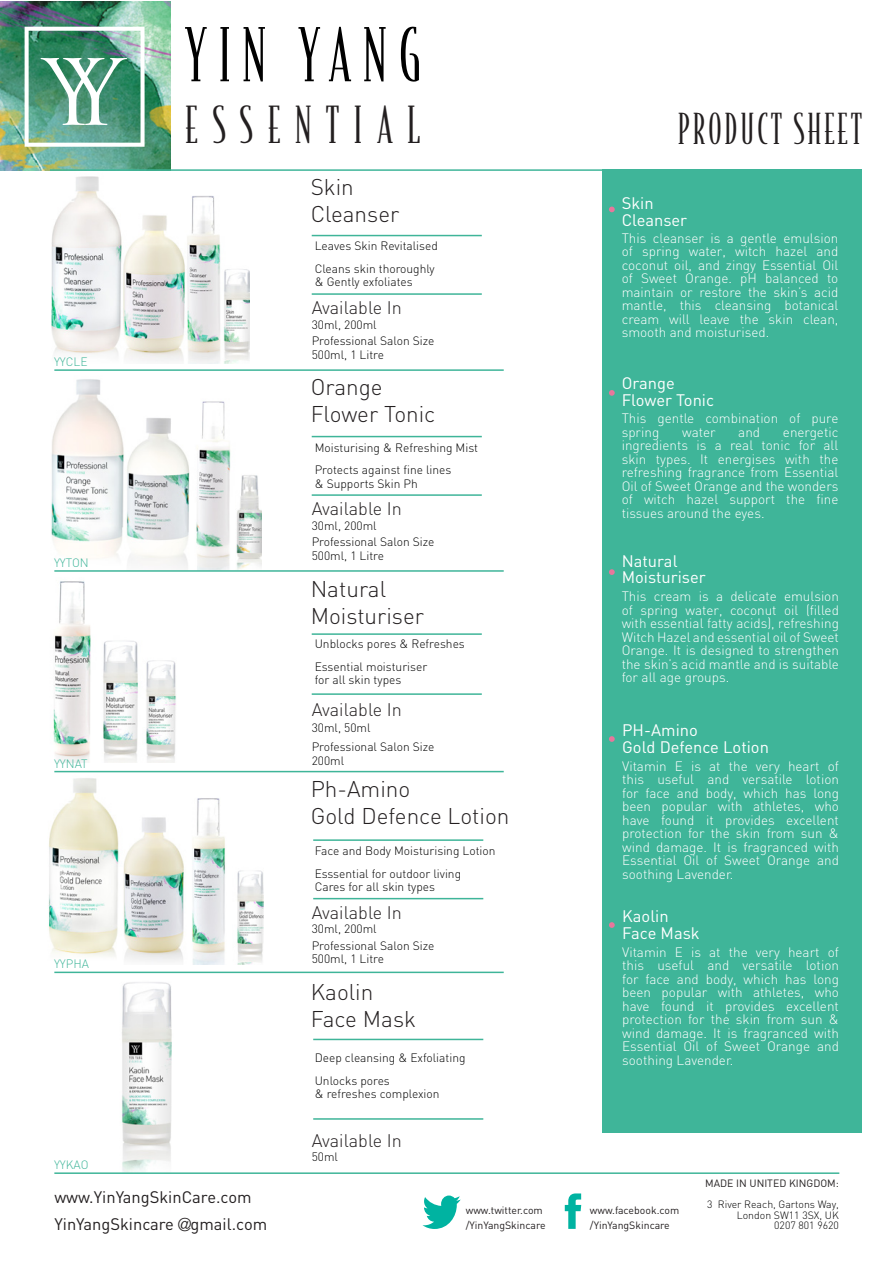
<style>
.page{position:relative;width:893px;height:1263px;background:#fff}
.page>*{position:absolute;margin:0;border:0;box-sizing:border-box;transform-origin:0 0}
.t1{font:300 48.45px "Bodega Serif";letter-spacing:.305em;color:#231f20}
.t2{font:300 40.5px "Bodega Serif";letter-spacing:.075em;color:#231f20}
.t3{font:300 22.5px/27px "DIN";color:#231f20}
.t4{font:300 18px "DIN";color:#231f20}
.t5{font:300 18px "Helvetica Neue";color:#231f20}
.t6{font:16.5px/16.5px "DIN";color:#fff}
.t7{font:16.5px/27px "DIN";color:#231f20}
.t8{font:300 13.5px/13.5px "DIN";color:#fff;text-align:justify}
.t9{font:300 12px/22.5px "DIN";color:#000}
.t10{font:300 12px "DIN";color:#3fb599}
.t11{font:10.5px/15px "DIN";color:#231f20}
.t12{font:300 10.5px/10.5px "DIN";color:#000;text-align:right}
</style>
<div class="page">
<img style="left:53px;top:581px;width:123px;height:182px">
<img style="left:48px;top:770px;width:215px;height:194px">
<img style="left:51px;top:379px;width:211px;height:191px">
<img style="left:51px;top:162px;width:198px;height:201px">
<img style="left:121px;top:982px;width:51px;height:190px">
<img style="left:0;top:1px;width:170px;height:170px">
<div style="left:602px;top:169px;width:260px;height:964px;background:#3fb599"></div>
<hr style="left:50px;top:169px;width:789px;height:2px;background:#3fb599">
<hr style="left:54px;top:369px;width:450px;height:2px;background:#3fb599">
<hr style="left:54px;top:570px;width:450px;height:2px;background:#3fb599">
<hr style="left:54px;top:771px;width:450px;height:1px;background:#3fb599">
<hr style="left:54px;top:971px;width:450px;height:2px;background:#3fb599">
<hr style="left:312px;top:633px;width:170px;height:2px;background:#3fb599">
<hr style="left:312px;top:693px;width:170px;height:2px;background:#3fb599">
<hr style="left:313px;top:839px;width:170px;height:2px;background:#3fb599">
<hr style="left:312px;top:436px;width:170px;height:1px;background:#3fb599">
<hr style="left:312px;top:235px;width:170px;height:1px;background:#3fb599">
<hr style="left:313px;top:898px;width:170px;height:1px;background:#3fb599">
<hr style="left:312px;top:494px;width:170px;height:2px;background:#3fb599">
<hr style="left:312px;top:293px;width:170px;height:2px;background:#3fb599">
<hr style="left:313px;top:1118px;width:170px;height:2px;background:#3fb599">
<hr style="left:313px;top:1039px;width:170px;height:1px;background:#3fb599">
<hr style="left:54px;top:1172px;width:785px;height:2px;background:#3fb599">
<svg style="left:298px;top:27px;width:22px;height:54px"></svg>
<svg style="left:329px;top:27px;width:22px;height:54px"></svg>
<svg style="left:364px;top:27px;width:22px;height:54px"></svg>
<svg style="left:220px;top:27px;width:9px;height:54px"></svg>
<svg style="left:401px;top:27px;width:18px;height:55px"></svg>
<svg style="left:185px;top:27px;width:22px;height:54px"></svg>
<svg style="left:244px;top:27px;width:21px;height:54px"></svg>
<img style="left:25px;top:27px;width:120px;height:120px">
<svg style="left:609px;top:569px;width:6px;height:6px"></svg>
<svg style="left:609px;top:736px;width:6px;height:6px"></svg>
<svg style="left:609px;top:922px;width:6px;height:6px"></svg>
<svg style="left:609px;top:207px;width:6px;height:5px"></svg>
<svg style="left:609px;top:390px;width:6px;height:6px"></svg>
<svg style="left:422px;top:1195px;width:39px;height:34px"></svg>
<svg style="left:565px;top:1193px;width:16px;height:36px"></svg>
<p class="t10" style="left:54px;top:354px;width:35px">YYCLE</p>
<p class="t10" style="left:54px;top:555px;width:36px">YYTON</p>
<p class="t10" style="left:54px;top:756px;width:35px">YYNAT</p>
<p class="t10" style="left:54px;top:956px;width:37px">YYPHA</p>
<p class="t10" style="left:54px;top:1157px;width:36px">YYKAO</p>
<h1 class="t1" style="left:186px;top:98px;width:236px">ESSENTIAL</h1>
<h3 class="t3" style="left:311px;top:173px;width:90px">Skin<br>Cleanser</h3>
<p class="t9" style="left:315px;top:235px;width:125px">Leaves Skin Revitalised<br>Cleans skin thoroughly</p>
<p class="t9" style="left:315px;top:271px;width:100px">&amp; Gently exfoliates</p>
<h3 class="t4" style="left:312px;top:297px;width:92px">Available In</h3>
<p class="t9" style="left:312px;top:316px;width:124px;line-height:16.5px">30ml, 200ml<br>Professional Salon Size</p>
<p class="t9" style="left:312px;top:343px;width:74px">500ml, 1 Litre</p>
<h3 class="t3" style="left:311px;top:373px;width:126px">Orange<br>Flower Tonic</h3>
<p class="t9" style="left:315px;top:436px;width:165px">Moisturising &amp; Refreshing Mist<br>Protects against fine lines</p>
<p class="t9" style="left:315px;top:472px;width:105px">&amp; Supports Skin Ph</p>
<h3 class="t4" style="left:312px;top:498px;width:92px">Available In</h3>
<p class="t9" style="left:312px;top:517px;width:124px;line-height:16.5px">30ml, 200ml<br>Professional Salon Size</p>
<p class="t9" style="left:312px;top:544px;width:74px">500ml, 1 Litre</p>
<h3 class="t3" style="left:311px;top:575px;width:115px">Natural<br>Moisturiser</h3>
<p class="t9" style="left:315px;top:632px;width:152px">Unblocks pores &amp; Refreshes<br>Essential moisturiser</p>
<p class="t9" style="left:315px;top:668px;width:88px">for all skin types</p>
<h3 class="t4" style="left:312px;top:698px;width:92px">Available In</h3>
<p class="t9" style="left:312px;top:718px;width:124px;line-height:19.5px">30ml, 50ml<br>Professional Salon Size</p>
<p class="t9" style="left:312px;top:749px;width:34px">200ml</p>
<h3 class="t3" style="left:311px;top:775px;width:200px">Ph-Amino<br>Gold Defence Lotion</h3>
<p class="t9" style="left:315px;top:839px;width:182px">Face and Body Moisturising Lotion<br>Esssential for outdoor living</p>
<p class="t9" style="left:315px;top:875px;width:122px">Cares for all skin types</p>
<h3 class="t4" style="left:312px;top:901px;width:92px">Available In</h3>
<p class="t9" style="left:312px;top:921px;width:124px;line-height:16.5px">30ml, 200ml<br>Professional Salon Size</p>
<p class="t9" style="left:312px;top:948px;width:74px">500ml, 1 Litre</p>
<h3 class="t3" style="left:311px;top:978px;width:107px">Kaolin<br>Face Mask</h3>
<p class="t9" style="left:315px;top:1046px;width:152px">Deep cleansing &amp; Exfoliating<br>Unlocks pores</p>
<p class="t9" style="left:315px;top:1082px;width:126px">&amp; refreshes complexion</p>
<h3 class="t4" style="left:312px;top:1129px;width:92px">Available In</h3>
<p class="t9" style="left:312px;top:1145px;width:28px">50ml</p>
<h2 class="t2" style="left:678px;top:106px;width:185px">PRODUCT SHEET</h2>
<p class="t6" style="left:622px;top:195px;width:67px">Skin<br>Cleanser</p>
<p class="t8" style="left:622px;top:231px;width:218px">This cleanser is a gentle emulsion of spring water, witch hazel and coconut oil, and zingy Essential Oil of Sweet Orange. pH balanced to maintain or restore the skin’s acid mantle, this cleansing botanical cream will leave the skin clean, smooth and moisturised.</p>
<p class="t6" style="left:622px;top:375px;width:94px">Orange<br>Flower Tonic</p>
<p class="t8" style="left:622px;top:411px;width:218px">This gentle combination of pure spring</p>
<p class="t8" style="left:622px;top:425px;width:218px;text-indent:161px">energetic ingredients is a real tonic for all skin types. It energises with the refreshing fragrance from Essential Oil of Sweet Orange and the wonders of witch hazel support the fine tissues around the eyes.</p>
<p class="t8" style="left:682px;top:425px;width:35px">water</p>
<p class="t8" style="left:738px;top:425px;width:23px">and</p>
<p class="t6" style="left:622px;top:552px;width:86px">Natural<br>Moisturiser</p>
<p class="t8" style="left:622px;top:589px;width:219px">This cream is a delicate emulsion of spring water, coconut oil (filled with essential fatty acids), refreshing Witch Hazel and essential oil of Sweet Orange. It is designed to strengthen the skin’s acid mantle and is suitable for all age groups.</p>
<p class="t6" style="left:622px;top:721px;width:148px">PH-Amino<br>Gold Defence Lotion</p>
<p class="t8" style="left:622px;top:759px;width:218px">Vitamin E is at the very heart of this useful and versatile lotion for face and body, which has long been popular with athletes, who have found it provides excellent protection for the skin from sun &amp; wind damage. It is fragranced with Essential Oil of Sweet Orange and soothing Lavender.</p>
<p class="t6" style="left:622px;top:907px;width:79px">Kaolin<br>Face Mask</p>
<p class="t8" style="left:622px;top:945px;width:218px">Vitamin E is at the very heart of this useful and versatile lotion for face and body, which has long been popular with athletes, who have found it provides excellent protection for the skin from sun &amp; wind damage. It is fragranced with Essential Oil of Sweet Orange and soothing Lavender.</p>
<p class="t7" style="left:54px;top:1183px;width:214px">www.YinYangSkinCare.com<br>YinYangSkincare gmail.com</p>
<h3 class="t5" style="left:177px;top:1213px;width:16px">@</h3>
<p class="t11" style="left:705px;top:1176px;width:135px">MADE IN UNITED KINGDOM:</p>
<p class="t12" style="left:707px;top:1199px;width:133px">3 River Reach, Gartons Way,<br>London SW11 3SX, UK</p>
<p class="t11" style="left:466px;top:1203px;width:79px">www.twitter.com</p>
<p class="t11" style="left:590px;top:1203px;width:91px">www.facebook.com /YinYangSkincare</p>
<p class="t11" style="left:466px;top:1218px;width:81px">/YinYangSkincare</p>
<p class="t12" style="left:774px;top:1220px;width:66px">0207 801 9620</p>
</div>
